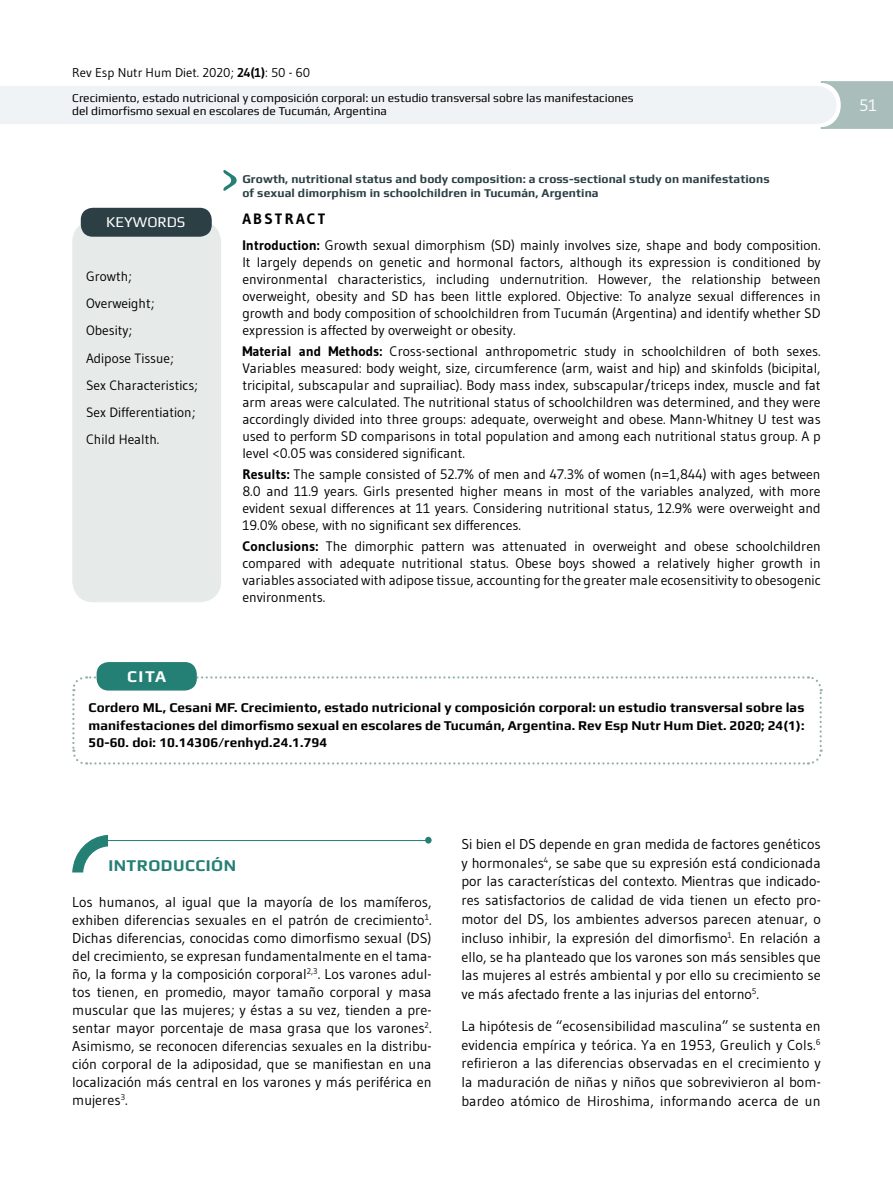
<style>
.page{position:relative;width:893px;height:1191px;background:#fff}
.page>*{position:absolute;margin:0;border:0;box-sizing:border-box;transform-origin:0 0}
.t1{font:700 16.5px "Play";letter-spacing:.03em;color:#247f74}
.t2{font:700 16.5px "Play";color:#fff}
.t3{font:16.5px "Gudea";color:#fff}
.t4{font:15px "Play";color:#fff}
.t5{font:700 15px "Gudea";letter-spacing:.15em;color:#000}
.t6{font:14.25px/18.8px "Gudea";color:#000;text-align:justify}
.t7{font:13.8px/17px "Gudea";color:#000;text-align:justify}
.t8{font:700 13.5px/17.2px "Play";letter-spacing:.005em;color:#000;text-align:justify}
.t9{font:13.5px/27.2px "Gudea";color:#000}
.t10{font:12.75px "Gudea";color:#000}
.t11{font:12px/13.5px "Play";color:#000}
.t12{font:700 12px/14.4px "Play";letter-spacing:.01em;color:#2b3f45}
.s1{font-weight:700}
</style>
<div class="page">
<div style="left:72px;top:221px;width:149px;height:381px;background:#e6eae9;border-radius:21px"></div>
<div style="left:81px;top:208px;width:131px;height:29px;background:#2b3f45;border-radius:12px"></div>
<svg style="left:223px;top:170px;width:14px;height:21px"></svg>
<svg style="left:0;top:81px;width:893px;height:48px"></svg>
<svg style="left:72px;top:675px;width:751px;height:90px"></svg>
<div style="left:97px;top:662px;width:100px;height:28px;background:#247f74;border-radius:12px"></div>
<hr style="left:101px;top:840px;width:325px;height:1px;background:#247f74">
<div style="left:425px;top:837px;width:7px;height:6px;background:#247f74;border-radius:50%"></div>
<svg style="left:72px;top:835px;width:37px;height:38px"></svg>
<p class="t10" style="left:72px;top:65px;width:239px">Rev Esp Nutr Hum Diet. 2020; <span class="s1">24(1)</span>: 50 - 60</p>
<p class="t11" style="left:72px;top:91px;width:563px">Crecimiento, estado nutricional y composición corporal: un estudio transversal sobre las manifestaciones del dimorfismo sexual en escolares de Tucumán, Argentina</p>
<p class="t4" style="left:106px;top:213px;width:81px">KEYWORDS</p>
<p class="t9" style="left:86px;top:263px;width:113px">Growth;<br>Overweight;<br>Obesity;<br>Adipose Tissue;<br>Sex Characteristics;<br>Sex Differentiation;<br>Child Health.</p>
<p class="t12" style="left:242px;top:171px;width:529px">Growth, nutritional status and body composition: a cross-sectional study on manifestations of sexual dimorphism in schoolchildren in Tucumán, Argentina</p>
<p class="t5" style="left:242px;top:209px;width:85px">ABSTRACT</p>
<p class="t7" style="left:242px;top:236px;width:580px"><span class="s1">Introduction:</span> Growth sexual dimorphism (SD) mainly involves size, shape and body composition.<br>It largely depends on genetic and hormonal factors, although its expression is conditioned by environmental characteristics, including undernutrition. However, the relationship between overweight, obesity and SD has been little explored. Objective: To analyze sexual differences in growth and body composition of schoolchildren from Tucumán (Argentina) and identify whether SD expression is affected by overweight or obesity.</p>
<p class="t7" style="left:242px;top:342px;width:580px"><span class="s1">Material and Methods:</span> Cross-sectional anthropometric study in schoolchildren of both sexes.<br>Variables measured: body weight, size, circumference (arm, waist and hip) and skinfolds (bicipital, tricipital, subscapular and suprailiac). Body mass index, subscapular/triceps index, muscle and fat arm areas were calculated. The nutritional status of schoolchildren was determined, and they were accordingly divided into three groups: adequate, overweight and obese. Mann-Whitney U test was used to perform SD comparisons in total population and among each nutritional status group. A p level &lt;0.05 was considered significant.</p>
<p class="t7" style="left:242px;top:465px;width:580px"><span class="s1">Results:</span> The sample consisted of 52.7% of men and 47.3% of women (n=1,844) with ages between 8.0 and 11.9 years. Girls presented higher means in most of the variables analyzed, with more evident sexual differences at 11 years. Considering nutritional status, 12.9% were overweight and 19.0% obese, with no significant sex differences.</p>
<p class="t7" style="left:242px;top:537px;width:580px"><span class="s1">Conclusions:</span> The dimorphic pattern was attenuated in overweight and obese schoolchildren compared with adequate nutritional status. Obese boys showed a relatively higher growth in variables associated with adipose tissue, accounting for the greater male ecosensitivity to obesogenic environments.</p>
<p class="t2" style="left:127px;top:667px;width:41px">CITA</p>
<p class="t8" style="left:89px;top:699px;width:717px">Cordero ML, Cesani MF. Crecimiento, estado nutricional y composición corporal: un estudio transversal sobre las manifestaciones del dimorfismo sexual en escolares de Tucumán, Argentina. Rev Esp Nutr Hum Diet. 2020; 24(1):<br>50-60. doi: 10.14306/renhyd.24.1.794</p>
<p class="t1" style="left:108px;top:856px;width:129px">INTRODUCCIÓN</p>
<p class="t6" style="left:72px;top:892px;width:361px;line-height:18px">Los humanos, al igual que la mayoría de los mamíferos, exhiben diferencias sexuales en el patrón de crecimiento<sup>1</sup>.<br>Dichas diferencias, conocidas como dimorfismo sexual (DS) del crecimiento, se expresan fundamentalmente en el tama&shy;ño, la forma y la composición corporal<sup>2,3</sup>. Los varones adul&shy;tos tienen, en promedio, mayor tamaño corporal y masa muscular que las mujeres; y éstas a su vez, tienden a pre&shy;sentar mayor porcentaje de masa grasa que los varones<sup>2</sup>.<br>Asimismo, se reconocen diferencias sexuales en la distribu&shy;ción corporal de la adiposidad, que se manifiestan en una localización más central en los varones y más periférica en mujeres<sup>3</sup>.</p>
<p class="t6" style="left:461px;top:834px;width:361px">Si bien el DS depende en gran medida de factores genéticos y hormonales<sup>4</sup>, se sabe que su expresión está condicionada por las características del contexto. Mientras que indicado&shy;res satisfactorios de calidad de vida tienen un efecto pro&shy;motor del DS, los ambientes adversos parecen atenuar, o incluso inhibir, la expresión del dimorfismo<sup>1</sup>. En relación a ello, se ha planteado que los varones son más sensibles que las mujeres al estrés ambiental y por ello su crecimiento se ve más afectado frente a las injurias del entorno<sup>5</sup>.</p>
<p class="t6" style="left:461px;top:1016px;width:361px">La hipótesis de “ecosensibilidad masculina” se sustenta en evidencia empírica y teórica. Ya en 1953, Greulich y Cols.<sup>6 </sup>refirieron a las diferencias observadas en el crecimiento y la maduración de niñas y niños que sobrevivieron al bom&shy;bardeo atómico de Hiroshima, informando acerca de un</p>
<p class="t3" style="left:859px;top:95px;width:19px">51</p>
</div>
